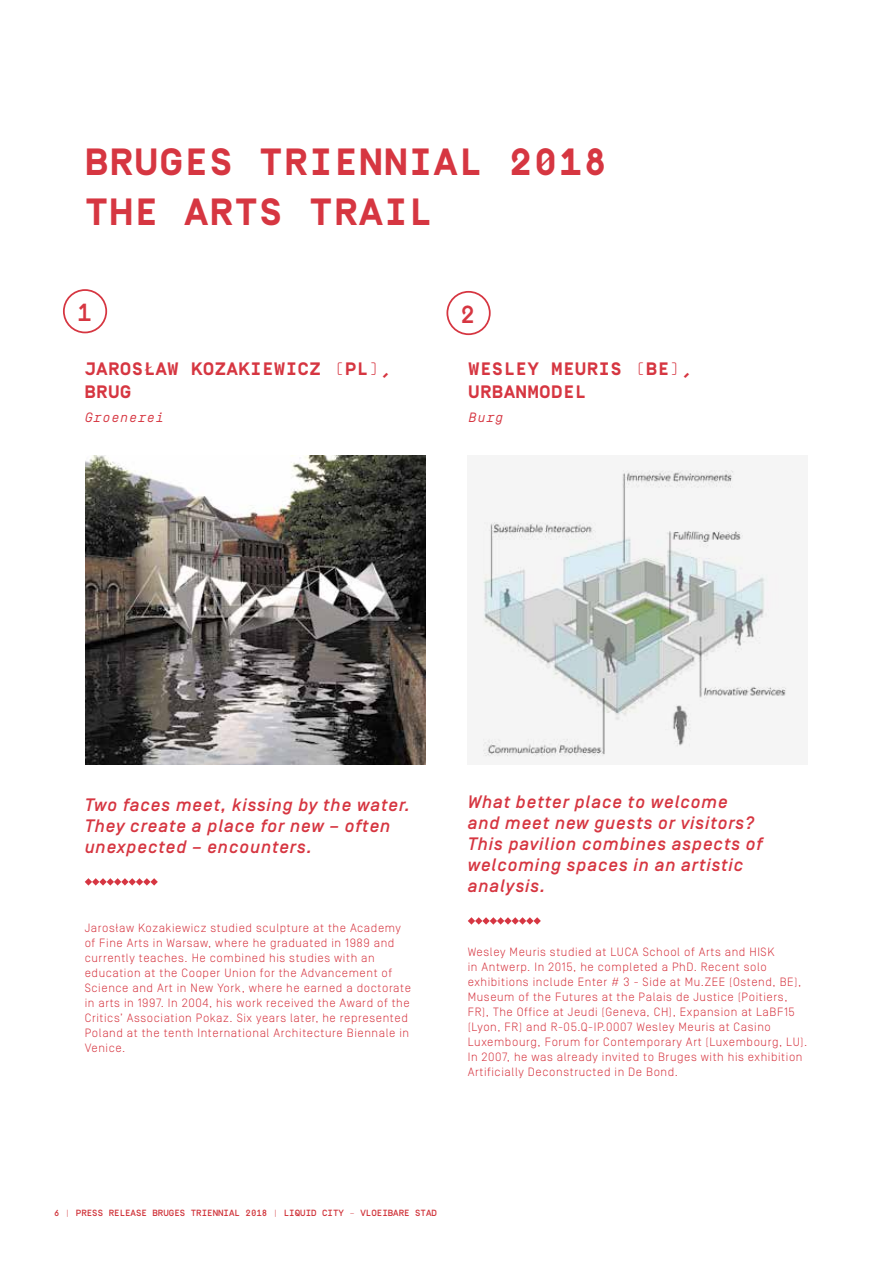
<style>
.page{position:relative;width:893px;height:1263px;background:#fff}
.page>*{position:absolute;margin:0;border:0;box-sizing:border-box;transform-origin:0 0}
.t1{font:700 37.95px/50.1px "Simplon Mono";letter-spacing:.05em;color:#d63641}
.t2{font:500 24.75px "Simplon Mono";color:#d63641}
.t3{font:italic 500 18px/21px "Simplon Norm";letter-spacing:.05em;color:#d63641}
.t4{font:700 18px/22.5px "Simplon Mono";letter-spacing:.05em;color:#d63641}
.t5{font:italic 13.5px "Simplon Mono";letter-spacing:.05em;color:#d63641}
.t6{font:300 12px/15px "Simplon Norm";letter-spacing:.05em;color:#d63641}
.t7{font:500 9px "Simplon Mono";color:#d0333a}
</style>
<div class="page">
<svg style="left:85px;top:878px;width:73px;height:7px"></svg>
<svg style="left:468px;top:917px;width:73px;height:8px"></svg>
<img style="left:85px;top:455px;width:341px;height:310px">
<div style="left:63px;top:289px;width:44px;height:44px;border:2px solid #d63641;border-radius:50%"></div>
<img style="left:482px;top:470px;width:305px;height:287px">
<div style="left:446px;top:291px;width:45px;height:44px;border:2px solid #d63641;border-radius:50%"></div>
<h1 class="t1" style="left:85px;top:137px;width:523px">BRUGES TRIENNIAL 2018<br>THE ARTS TRAIL</h1>
<h2 class="t2" style="left:77px;top:299px;width:17px">1</h2>
<h3 class="t4" style="left:85px;top:358px;width:309px">JAROSŁAW KOZAKIEWICZ (PL),<br>BRUG</h3>
<p class="t5" style="left:85px;top:410px;width:81px">Groenerei</p>
<h2 class="t2" style="left:460px;top:301px;width:17px">2</h2>
<h3 class="t4" style="left:469px;top:358px;width:226px">WESLEY MEURIS (BE),<br>URBANMODEL</h3>
<p class="t5" style="left:469px;top:410px;width:36px">Burg</p>
<h3 class="t3" style="left:85px;top:795px;width:327px">Two faces meet, kissing by the water.<br>They create a place for new – often unexpected – encounters.</h3>
<p class="t6" style="left:85px;top:920px;width:328px">Jarosław Kozakiewicz studied sculpture at the Academy of Fine Arts in Warsaw, where he graduated in 1989 and currently teaches. He combined his studies with an education at the Cooper Union for the Advancement of Science and Art in New York, where he earned a doctorate in arts in 1997. In 2004, his work received the Award of the Critics’ Association Pokaz. Six years later, he represented Poland at the tenth International Architecture Biennale in Venice.</p>
<h3 class="t3" style="left:468px;top:792px;width:296px">What better place to welcome and meet new guests or visitors?<br>This pavilion combines aspects of welcoming spaces in an artistic analysis.</h3>
<p class="t6" style="left:468px;top:945px;width:341px">Wesley Meuris studied at LUCA School of Arts and HISK<br>in Antwerp. In 2015, he completed a PhD. Recent solo exhibitions include Enter # 3 - Side at Mu.ZEE (Ostend, BE), Museum of the Futures at the Palais de Justice (Poitiers, FR), The Office at Jeudi (Geneva, CH), Expansion at LaBF15 (Lyon, FR) and R-05.Q-IP.0007 Wesley Meuris at Casino Luxembourg, Forum for Contemporary Art (Luxembourg, LU).<br>In 2007, he was already invited to Bruges with his exhibition Artificially Deconstructed in De Bond.</p>
<p class="t7" style="left:54px;top:1208px;width:385px">6 | PRESS RELEASE BRUGES TRIENNIAL 2018 | LIQUID CITY – VLOEIBARE STAD</p>
</div>
